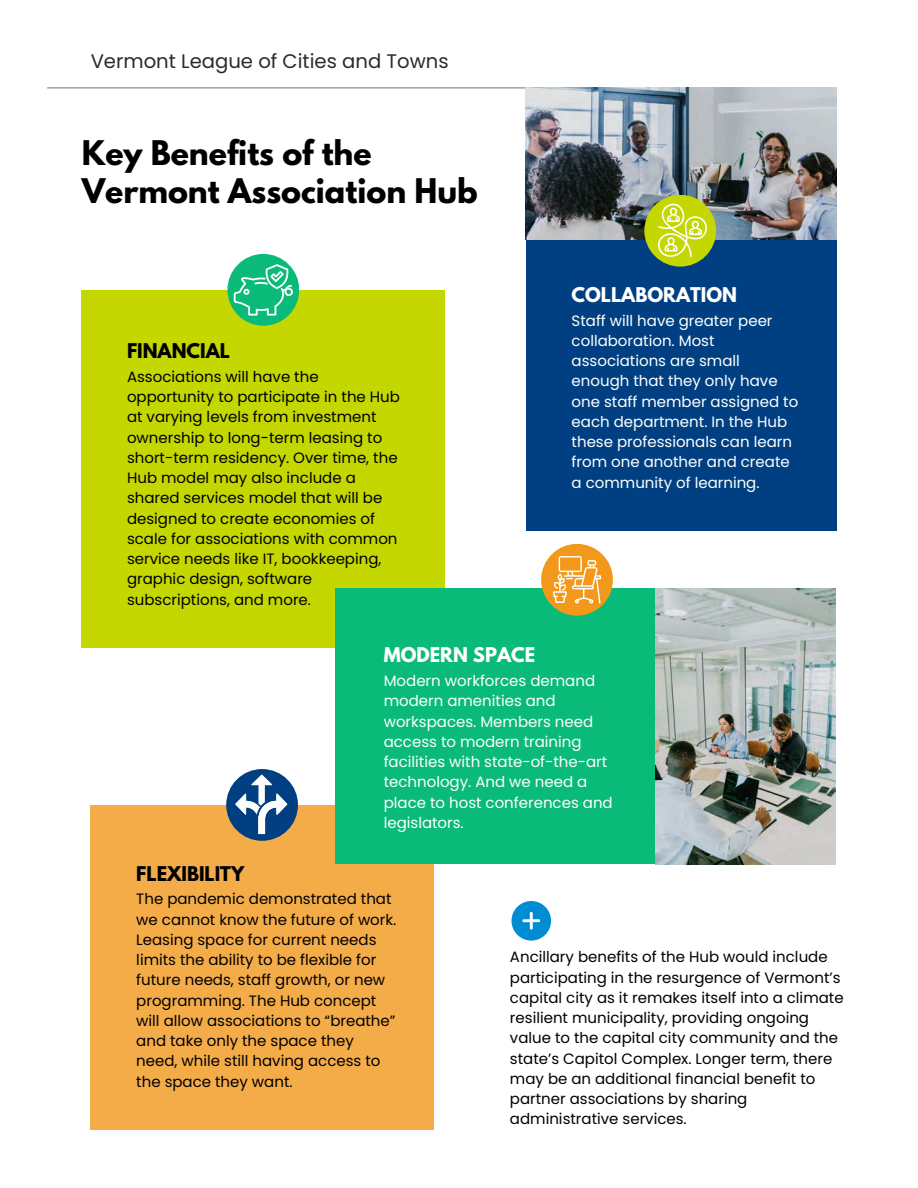
<style>
.page{position:relative;width:918px;height:1188px;background:#fff}
.page>*{position:absolute;margin:0;border:0;box-sizing:border-box;transform-origin:0 0}
.t1{font:700 30.15px/38px "League Spartan";color:#000}
.t2{font:19.65px "Poppins";color:#2b2b2b}
.t3{font:700 18px "League Spartan";color:#fff}
.t4{font:700 18px "League Spartan";color:#000}
.t5{font:15px/20.2px "Poppins";color:#000}
.t6{font:15px/20.2px "Poppins";color:#fff}
</style>
<div class="page">
<hr style="left:47px;top:87px;width:479px;height:1px;background:#808080">
<div style="left:82px;top:290px;width:363px;height:357px;background:#c4d700"></div>
<div style="left:526px;top:231px;width:310px;height:299px;background:#004082"></div>
<div style="left:90px;top:805px;width:344px;height:324px;background:#f4ac48"></div>
<div style="left:335px;top:588px;width:321px;height:276px;background:#0aba78"></div>
<div style="left:227px;top:254px;width:72px;height:72px;background:#0aba78;border-radius:50%"></div>
<svg style="left:234px;top:264px;width:59px;height:51px"></svg>
<div style="left:541px;top:544px;width:72px;height:72px;background:#f2981b;border-radius:50%"></div>
<svg style="left:553px;top:556px;width:48px;height:47px"></svg>
<img style="left:526px;top:88px;width:310px;height:152px">
<div style="left:644px;top:195px;width:72px;height:72px;background:#c4d700;border-radius:50%"></div>
<svg style="left:656px;top:202px;width:51px;height:58px"></svg>
<div style="left:226px;top:769px;width:72px;height:72px;background:#004082;border-radius:50%"></div>
<svg style="left:235px;top:774px;width:52px;height:60px"></svg>
<div style="left:512px;top:901px;width:39px;height:40px;background:#008cd3;border-radius:50%"></div>
<img style="left:656px;top:588px;width:180px;height:276px">
<svg style="left:522px;top:912px;width:18px;height:18px"></svg>
<p class="t2" style="left:91px;top:47px;width:359px">Vermont League of Cities and Towns</p>
<p class="t1" style="left:82px;top:138px;width:398px">Key Benefits of the<br>Vermont Association Hub</p>
<p class="t4" style="left:127px;top:342px;width:104px">FINANCIAL</p>
<h3 class="t5" style="left:127px;top:366px;width:274px">Associations will have the opportunity to participate in the Hub at varying levels from investment ownership to long-term leasing to short-term residency. Over time, the<br>Hub model may also include a shared services model that will be designed to create economies of scale for associations with common service needs like IT, bookkeeping, graphic design, software subscriptions, and more.</h3>
<h2 class="t3" style="left:384px;top:646px;width:153px">MODERN SPACE</h2>
<h1 class="t3" style="left:572px;top:286px;width:167px">COLLABORATION</h1>
<p class="t6" style="left:572px;top:310px;width:228px">Staff will have greater peer collaboration. Most associations are small enough that they only have one staff member assigned to each department. In the Hub these professionals can learn from one another and create a community of learning.</p>
<p class="t4" style="left:136px;top:864px;width:109px">FLEXIBILITY</p>
<p class="t6" style="left:384px;top:671px;width:231px">Modern workforces demand modern amenities and workspaces. Members need access to modern training facilities with state-of-the-art technology. And we need a place to host conferences and legislators.</p>
<p class="t5" style="left:136px;top:889px;width:262px">The pandemic demonstrated that we cannot know the future of work.<br>Leasing space for current needs limits the ability to be flexible for future needs, staff growth, or new programming. The Hub concept will allow associations to “breathe” and take only the space they need, while still having access to the space they want.</p>
<h2 class="t5" style="left:510px;top:947px;width:335px">Ancillary benefits of the Hub would include participating in the resurgence of Vermont’s capital city as it remakes itself into a climate resilient municipality, providing ongoing value to the capital city community and the state’s Capitol Complex. Longer term, there may be an additional financial benefit to partner associations by sharing administrative services.</h2>
</div>
